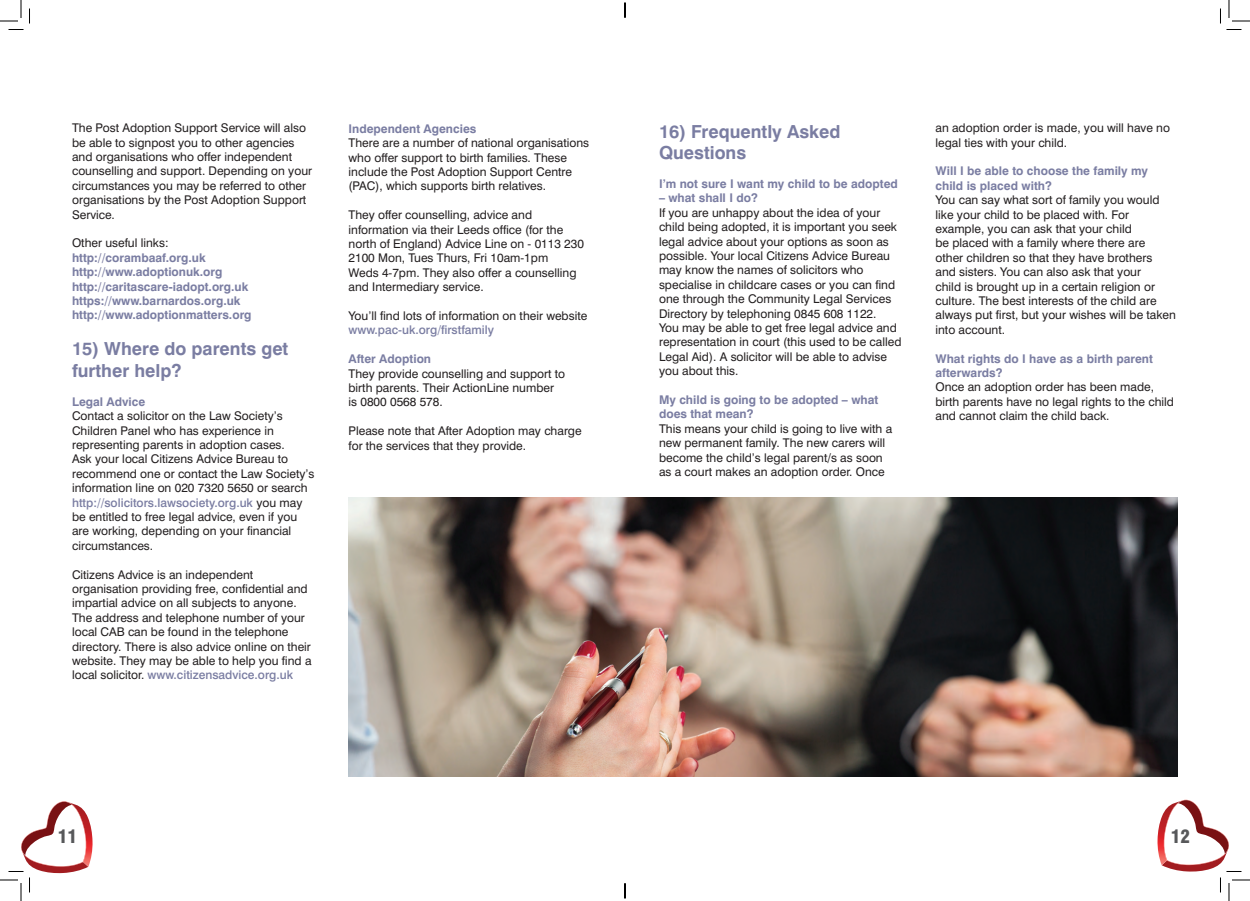
<style>
.page{position:relative;width:1250px;height:901px;background:#fff}
.page>*{position:absolute;margin:0;border:0;box-sizing:border-box;transform-origin:0 0}
.title1{font:700 18px/21.6px "Swiss 721 BT";color:#7a7da2}
.t1{font:900 condensed 18px "Swiss 721 BT";color:#57585a}
.body{font:12px/14.4px "Swiss 721 BT";color:#231f20}
.small_red_title{font:700 12px/14.4px "Swiss 721 BT";color:#7a7da2}
.s1{font-weight:500;color:#7a7da2}
</style>
<div class="page">
<img style="left:348px;top:498px;width:830px;height:279px">
<svg style="left:0;top:0;width:30px;height:30px"></svg>
<svg style="left:0;top:801px;width:93px;height:100px"></svg>
<svg style="left:1220px;top:0;width:30px;height:30px"></svg>
<svg style="left:1157px;top:799px;width:93px;height:102px"></svg>
<svg style="left:624px;top:3px;width:2px;height:15px"></svg>
<svg style="left:624px;top:883px;width:2px;height:15px"></svg>
<p class="body" style="left:72px;top:121px;width:242px">The Post Adoption Support Service will also be able to signpost you to other agencies and organisations who offer independent counselling and support. Depending on your circumstances you may be referred to other organisations by the Post Adoption Support Service.</p>
<p class="body" style="left:72px;top:236px;width:98px">Other useful links:</p>
<p class="small_red_title" style="left:72px;top:250px;width:135px">http://corambaaf.org.uk</p>
<p class="small_red_title" style="left:72px;top:265px;width:152px">http://www.adoptionuk.org</p>
<p class="small_red_title" style="left:72px;top:279px;width:178px">http://caritascare-iadopt.org.uk</p>
<p class="small_red_title" style="left:72px;top:293px;width:170px">https://www.barnardos.org.uk</p>
<p class="small_red_title" style="left:72px;top:308px;width:181px">http://www.adoptionmatters.org</p>
<p class="title1" style="left:72px;top:338px;width:218px">15) Where do parents get further help?</p>
<p class="small_red_title" style="left:72px;top:394px;width:75px">Legal Advice</p>
<p class="body" style="left:72px;top:409px;width:244px">Contact a solicitor on the Law Society’s Children Panel who has experience in representing parents in adoption cases.<br>Ask your local Citizens Advice Bureau to recommend one or contact the Law Society’s information line on 020 7320 5650 or search <span class="s1">http://solicitors.lawsociety.org.uk</span> you may be entitled to free legal advice, even if you are working, depending on your financial circumstances.</p>
<p class="body" style="left:72px;top:567px;width:241px">Citizens Advice is an independent organisation providing free, confidential and impartial advice on all subjects to anyone.<br>The address and telephone number of your local CAB can be found in the telephone directory. There is also advice online on their website. They may be able to help you find a local solicitor. <span class="s1">www.citizensadvice.org.uk</span></p>
<p class="small_red_title" style="left:348px;top:121px;width:129px">Independent Agencies</p>
<p class="body" style="left:348px;top:136px;width:242px">There are a number of national organisations who offer support to birth families. These include the Post Adoption Support Centre (PAC), which supports birth relatives.</p>
<p class="body" style="left:348px;top:208px;width:237px">They offer counselling, advice and information via their Leeds office (for the north of England) Advice Line on - 0113 230<br>2100 Mon, Tues Thurs, Fri 10am-1pm</p>
<p class="body" style="left:348px;top:265px;width:229px">Weds 4-7pm. They also offer a counselling and Intermediary service.</p>
<p class="body" style="left:348px;top:308px;width:240px">You’ll find lots of information on their website <span class="s1">www.pac-uk.org/firstfamily</span></p>
<p class="small_red_title" style="left:348px;top:352px;width:84px">After Adoption</p>
<p class="body" style="left:348px;top:366px;width:218px">They provide counselling and support to</p>
<p class="body" style="left:348px;top:380px;width:207px">birth parents. Their ActionLine number</p>
<p class="body" style="left:348px;top:395px;width:96px">is 0800 0568 578.</p>
<p class="body" style="left:348px;top:424px;width:235px">Please note that After Adoption may charge for the services that they provide.</p>
<p class="title1" style="left:659px;top:120px;width:183px">16) Frequently Asked<br>Questions</p>
<p class="small_red_title" style="left:659px;top:176px;width:240px">I’m not sure I want my child to be adopted</p>
<p class="small_red_title" style="left:659px;top:191px;width:100px">– what shall I do?</p>
<p class="body" style="left:659px;top:205px;width:244px">If you are unhappy about the idea of your child being adopted, it is important you seek legal advice about your options as soon as possible. Your local Citizens Advice Bureau may know the names of solicitors who specialise in childcare cases or you can find one through the Community Legal Services Directory by telephoning 0845 608 1122.<br>You may be able to get free legal advice and representation in court (this used to be called Legal Aid). A solicitor will be able to advise you about this.</p>
<p class="small_red_title" style="left:659px;top:392px;width:221px">My child is going to be adopted – what does that mean?</p>
<p class="body" style="left:659px;top:421px;width:235px">This means your child is going to live with a new permanent family. The new carers will become the child’s legal parent/s as soon as a court makes an adoption order. Once</p>
<p class="body" style="left:935px;top:121px;width:236px">an adoption order is made, you will have no legal ties with your child.</p>
<p class="small_red_title" style="left:935px;top:164px;width:214px">Will I be able to choose the family my child is placed with?</p>
<p class="body" style="left:935px;top:193px;width:242px">You can say what sort of family you would like your child to be placed with. For example, you can ask that your child<br>be placed with a family where there are<br>other children so that they have brothers<br>and sisters. You can also ask that your<br>child is brought up in a certain religion or culture. The best interests of the child are always put first, but your wishes will be taken into account.</p>
<p class="small_red_title" style="left:935px;top:351px;width:219px">What rights do I have as a birth parent afterwards?</p>
<p class="body" style="left:935px;top:380px;width:240px">Once an adoption order has been made, birth parents have no legal rights to the child and cannot claim the child back.</p>
<p class="t1" style="left:58px;top:825px;width:21px">11</p>
<p class="t1" style="left:1170px;top:825px;width:21px">12</p>
</div>
